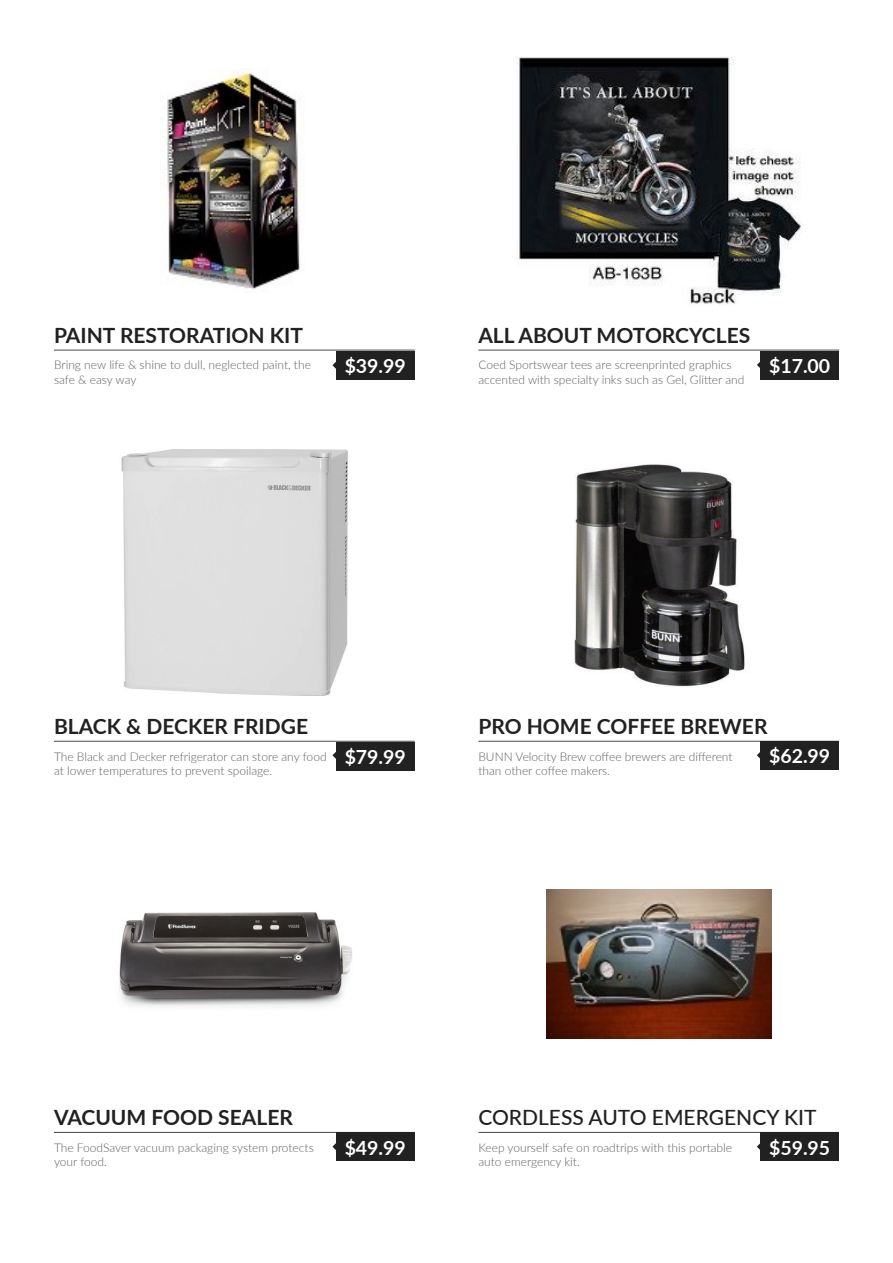
<style>
.page{position:relative;width:893px;height:1263px;background:#fff}
.page>*{position:absolute;margin:0;border:0;box-sizing:border-box;transform-origin:0 0}
.t1{font:700 21px "Lato";color:#212121}
.t2{font:500 21px "Lato";color:#212121}
.t3{font:700 19.5px "Lato";color:#fff}
.t4{font:300 12px/14.4px "Lato";color:#605f64}
</style>
<div class="page">
<hr style="left:54px;top:350px;width:361px;height:1px;background:#45474c">
<hr style="left:478px;top:350px;width:361px;height:1px;background:#45474c">
<img style="left:165px;top:69px;width:138px;height:221px">
<img style="left:515px;top:56px;width:286px;height:249px">
<hr style="left:54px;top:741px;width:361px;height:1px;background:#45474c">
<hr style="left:478px;top:741px;width:361px;height:1px;background:#45474c">
<img style="left:121px;top:449px;width:227px;height:246px">
<img style="left:574px;top:464px;width:171px;height:223px">
<hr style="left:54px;top:1132px;width:361px;height:1px;background:#45474c">
<hr style="left:478px;top:1132px;width:361px;height:1px;background:#45474c">
<img style="left:119px;top:912px;width:233px;height:95px">
<img style="left:547px;top:890px;width:225px;height:148px">
<div style="left:336px;top:1132px;width:79px;height:29px;background:#212121"></div>
<div style="left:760px;top:1132px;width:79px;height:29px;background:#212121"></div>
<div style="left:760px;top:741px;width:79px;height:29px;background:#212121"></div>
<div style="left:336px;top:742px;width:79px;height:29px;background:#212121"></div>
<svg style="left:332px;top:1143px;width:4px;height:7px"></svg>
<svg style="left:757px;top:1143px;width:3px;height:7px"></svg>
<svg style="left:757px;top:752px;width:3px;height:7px"></svg>
<svg style="left:332px;top:752px;width:4px;height:7px"></svg>
<div style="left:336px;top:351px;width:79px;height:29px;background:#212121"></div>
<svg style="left:332px;top:362px;width:4px;height:7px"></svg>
<div style="left:760px;top:351px;width:79px;height:29px;background:#212121"></div>
<svg style="left:757px;top:362px;width:3px;height:6px"></svg>
<p class="t1" style="left:54px;top:320px;width:251px">PAINT RESTORATION KIT</p>
<p class="t1" style="left:478px;top:320px;width:273px">ALL ABOUT MOTORCYCLES</p>
<p class="t4" style="left:54px;top:357px;width:258px">Bring new life &amp; shine to dull, neglected paint, the safe &amp; easy way</p>
<p class="t4" style="left:478px;top:357px;width:268px">Coed Sportswear tees are screenprinted graphics accented with specialty inks such as Gel, Glitter and</p>
<p class="t3" style="left:345px;top:352px;width:63px">$39.99</p>
<p class="t3" style="left:769px;top:352px;width:63px">$17.00</p>
<p class="t1" style="left:54px;top:711px;width:256px">BLACK &amp; DECKER FRIDGE</p>
<p class="t1" style="left:478px;top:711px;width:291px">PRO HOME COFFEE BREWER</p>
<p class="t4" style="left:54px;top:749px;width:274px">The Black and Decker refrigerator can store any food at lower temperatures to prevent spoilage.</p>
<p class="t4" style="left:478px;top:749px;width:256px">BUNN Velocity Brew coffee brewers are different than other coffee makers.</p>
<p class="t3" style="left:345px;top:743px;width:63px">$79.99</p>
<p class="t3" style="left:769px;top:742px;width:63px">$62.99</p>
<p class="t1" style="left:54px;top:1102px;width:240px">VACUUM FOOD SEALER</p>
<p class="t2" style="left:478px;top:1102px;width:340px">CORDLESS AUTO EMERGENCY KIT</p>
<p class="t4" style="left:54px;top:1140px;width:261px">The FoodSaver vacuum packaging system protects your food.</p>
<p class="t4" style="left:478px;top:1140px;width:255px">Keep yourself safe on roadtrips with this portable auto emergency kit.</p>
<p class="t3" style="left:345px;top:1133px;width:63px">$49.99</p>
<p class="t3" style="left:769px;top:1133px;width:63px">$59.95</p>
</div>
